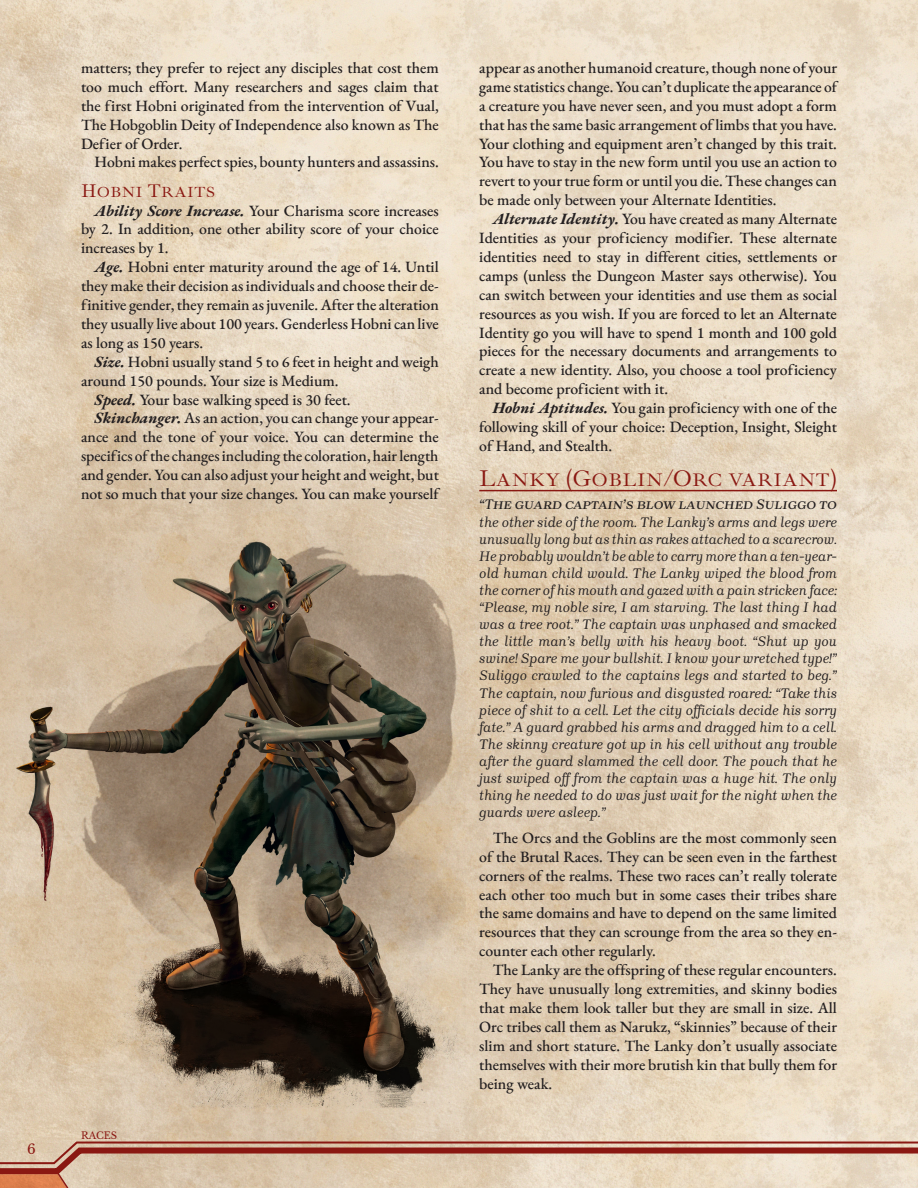
<style>
.page{position:relative;width:918px;height:1188px;background:#fff}
.page>*{position:absolute;margin:0;border:0;box-sizing:border-box;transform-origin:0 0}
.Header_2{font:23.25px "Ibarra Real Nova";color:#8a1812}
.Header_3{font:18.75px "Ibarra Real Nova";color:#8a1812}
.Main_Bold_Italic_Sub{font:500 15.75px/18.9px "EB Garamond";color:#231f20;text-align:justify}
.Main_Body_Serif{font:500 15.75px/18.9px "EB Garamond";color:#231f20;text-align:justify}
.Main_Quotes{font:italic 14.25px/17.1px "Brygada 1918";color:#231f20;text-align:justify}
.t1{font:13.5px "Libre Baskerville";color:#8a1812}
.t2{font:9.75px "Libre Baskerville";color:#8a1812}
.s1{font-weight:400;font-style:italic}
</style>
<div class="page">
<img style="left:0;top:0;width:918px;height:1140px">
<hr style="left:479px;top:490px;width:358px;height:1px;background:#8a1812">
<img style="left:14px;top:530px;width:451px;height:578px">
<svg style="left:0;top:1140px;width:918px;height:48px;background:#d3af9a"></svg>
<p class="t1" style="left:27px;top:1141px;width:10px">6</p>
<p class="Main_Body_Serif" style="left:81px;top:58px;width:359px">matters; they prefer to reject any disciples that cost them too much effort. Many researchers and sages claim that the first Hobni originated from the intervention of Vual, The Hobgoblin Deity of Independence also known as The Defier of Order.</p>
<p class="Main_Body_Serif" style="left:94px;top:153px;width:346px">Hobni makes perfect spies, bounty hunters and assassins.</p>
<p class="Header_3" style="left:81px;top:180px;width:136px">Hobni Traits</p>
<p class="Main_Bold_Italic_Sub" style="left:81px;top:201px;width:359px;text-indent:14px"><span class="s1">Ability Score Increase.</span> Your Charisma score increases by 2. In addition, one other ability score of your choice increases by 1.</p>
<p class="Main_Bold_Italic_Sub" style="left:81px;top:258px;width:359px;text-indent:14px"><span class="s1">Age.</span> Hobni enter maturity around the age of 14. Until they make their decision as individuals and choose their de&shy;finitive gender, they remain as juvenile. After the alteration they usually live about 100 years. Genderless Hobni can live as long as 150 years.</p>
<p class="Main_Bold_Italic_Sub" style="left:81px;top:352px;width:359px;text-indent:14px"><span class="s1">Size.</span> Hobni usually stand 5 to 6 feet in height and weigh around 150 pounds. Your size is Medium.</p>
<p class="Main_Bold_Italic_Sub" style="left:94px;top:390px;width:258px"><span class="s1">Speed.</span> Your base walking speed is 30 feet.</p>
<p class="Main_Bold_Italic_Sub" style="left:81px;top:409px;width:359px;text-indent:14px"><span class="s1">Skinchanger.</span> As an action, you can change your appear&shy;ance and the tone of your voice. You can determine the specifics of the changes including the coloration, hair length and gender. You can also adjust your height and weight, but not so much that your size changes. You can make yourself</p>
<p class="t2" style="left:81px;top:1129px;width:38px">RACES</p>
<p class="Main_Bold_Italic_Sub" style="left:479px;top:58px;width:359px">appear as another humanoid creature, though none of your game statistics change. You can’t duplicate the appearance of a creature you have never seen, and you must adopt a form that has the same basic arrangement of limbs that you have.<br>Your clothing and equipment aren’t changed by this trait.<br>You have to stay in the new form until you use an action to revert to your true form or until you die. These changes can be made only between your Alternate Identities.</p>
<p class="Main_Bold_Italic_Sub" style="left:479px;top:209px;width:359px;text-indent:14px"><span class="s1">Alternate Identity.</span> You have created as many Alternate Identities as your proficiency modifier. These alternate identities need to stay in different cities, settlements or camps (unless the Dungeon Master says otherwise). You can switch between your identities and use them as social resources as you wish. If you are forced to let an Alternate Identity go you will have to spend 1 month and 100 gold pieces for the necessary documents and arrangements to create a new identity. Also, you choose a tool proficiency and become proficient with it.</p>
<p class="Main_Bold_Italic_Sub" style="left:479px;top:398px;width:359px;text-indent:14px"><span class="s1">Hobni Aptitudes.</span> You gain proficiency with one of the following skill of your choice: Deception, Insight, Sleight of Hand, and Stealth.</p>
<p class="Header_2" style="left:479px;top:465px;width:359px">Lanky (Goblin/Orc variant)</p>
<p class="Main_Quotes" style="left:479px;top:496px;width:359px">“The guard captain’s blow launched Suliggo to the other side of the room. The Lanky’s arms and legs were unusually long but as thin as rakes attached to a scarecrow.<br>He probably wouldn’t be able to carry more than a ten-year&shy;old human child would. The Lanky wiped the blood from the corner of his mouth and gazed with a pain stricken face: “Please, my noble sire, I am starving. The last thing I had was a tree root.” The captain was unphased and smacked the little man’s belly with his heavy boot. “Shut up you swine! Spare me your bullshit. I know your wretched type!” Suliggo crawled to the captains legs and started to beg.” The captain, now furious and disgusted roared: “Take this piece of shit to a cell. Let the city officials decide his sorry fate.” A guard grabbed his arms and dragged him to a cell.<br>The skinny creature got up in his cell without any trouble after the guard slammed the cell door. The pouch that he just swiped off from the captain was a huge hit. The only thing he needed to do was just wait for the night when the guards were asleep.”</p>
<p class="Main_Body_Serif" style="left:479px;top:828px;width:359px;text-indent:14px">The Orcs and the Goblins are the most commonly seen of the Brutal Races. They can be seen even in the farthest corners of the realms. These two races can’t really tolerate each other too much but in some cases their tribes share the same domains and have to depend on the same limited resources that they can scrounge from the area so they en&shy;counter each other regularly.</p>
<p class="Main_Body_Serif" style="left:479px;top:960px;width:359px;text-indent:14px">The Lanky are the offspring of these regular encounters.<br>They have unusually long extremities, and skinny bodies that make them look taller but they are small in size. All Orc tribes call them as Narukz, “skinnies” because of their slim and short stature. The Lanky don’t usually associate themselves with their more brutish kin that bully them for being weak.</p>
</div>
